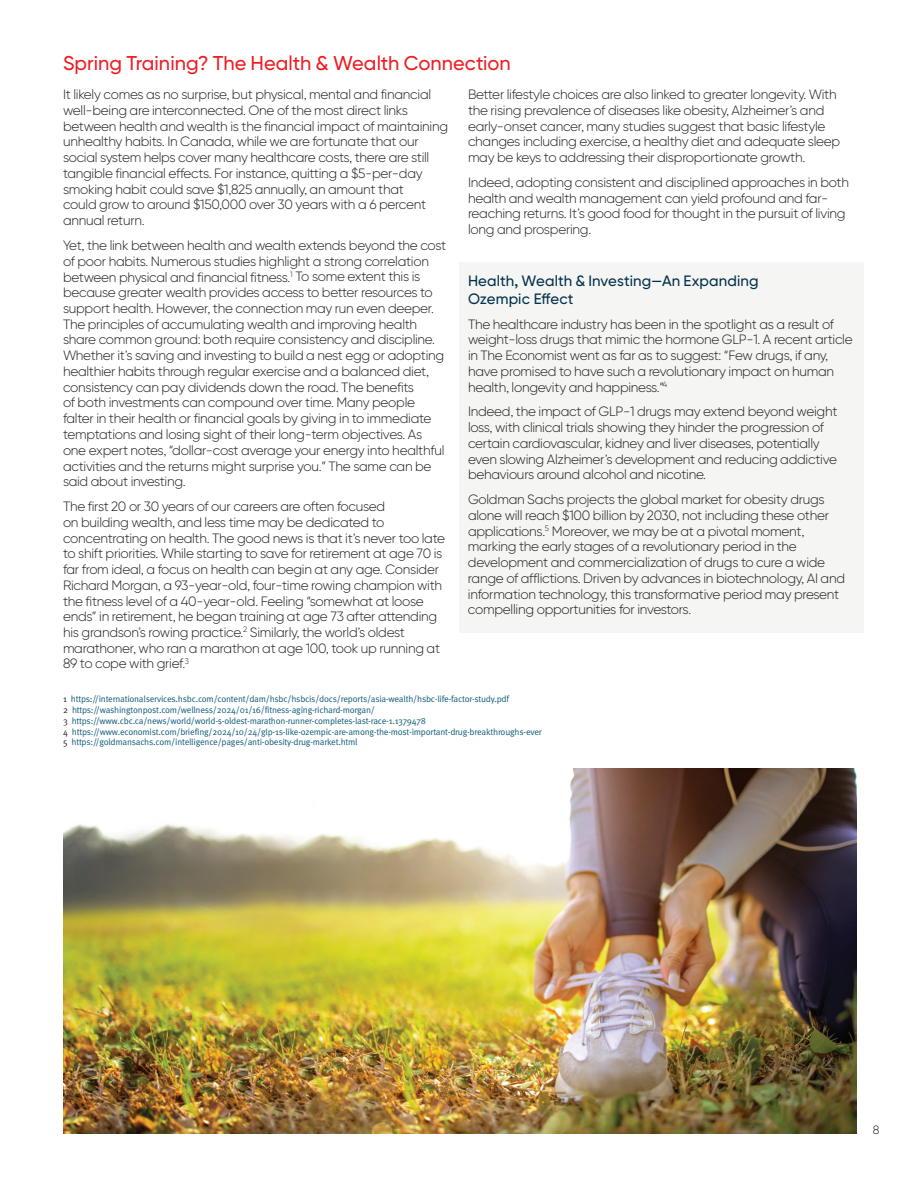
<style>
.page{position:relative;width:918px;height:1188px;background:#fff}
.page>*{position:absolute;margin:0;border:0;box-sizing:border-box;transform-origin:0 0}
.t1{font:500 19.95px "Gilroy BN";color:#ee1d23}
.t2{font:500 15px/18px "Gilroy BN";letter-spacing:.01em;color:#00314d}
.t3{font:300 13.5px/15.8px "Gilroy BN";letter-spacing:-.02em;color:#231f20}
.t4{font:300 12px "Gilroy BN";color:#231f20}
.t5{font:9px/10.8px "Meta Pro Norm";letter-spacing:-.025em;color:#0c5977}
.s1{color:#231f20}
</style>
<div class="page">
<img style="left:63px;top:768px;width:793px;height:366px">
<div style="left:459px;top:262px;width:405px;height:371px;background:#f5f5f3"></div>
<h1 class="t1" style="left:63px;top:51px;width:449px">Spring Training? The Health &amp; Wealth Connection</h1>
<p class="t3" style="left:63px;top:86px;width:387px">It likely comes as no surprise, but physical, mental and financial well-being are interconnected. One of the most direct links between health and wealth is the financial impact of maintaining unhealthy habits. In Canada, while we are fortunate that our social system helps cover many healthcare costs, there are still tangible financial effects. For instance, quitting a $5-per-day smoking habit could save $1,825 annually, an amount that<br>could grow to around $150,000 over 30 years with a 6 percent annual return.</p>
<p class="t3" style="left:63px;top:237px;width:385px">Yet, the link between health and wealth extends beyond the cost of poor habits. Numerous studies highlight a strong correlation between physical and financial fitness.<sup>1</sup> To some extent this is because greater wealth provides access to better resources to support health. However, the connection may run even deeper.<br>The principles of accumulating wealth and improving health share common ground: both require consistency and discipline.<br>Whether it’s saving and investing to build a nest egg or adopting healthier habits through regular exercise and a balanced diet, consistency can pay dividends down the road. The benefits<br>of both investments can compound over time. Many people falter in their health or financial goals by giving in to immediate temptations and losing sight of their long-term objectives. As one expert notes, “dollar-cost average your energy into healthful activities and the returns might surprise you.” The same can be said about investing.</p>
<p class="t3" style="left:63px;top:498px;width:384px">The first 20 or 30 years of our careers are often focused<br>on building wealth, and less time may be dedicated to concentrating on health. The good news is that it’s never too late to shift priorities. While starting to save for retirement at age 70 is far from ideal, a focus on health can begin at any age. Consider Richard Morgan, a 93-year-old, four-time rowing champion with the fitness level of a 40-year-old. Feeling “somewhat at loose ends” in retirement, he began training at age 73 after attending his grandson’s rowing practice.<sup>2</sup> Similarly, the world’s oldest marathoner, who ran a marathon at age 100, took up running at 89 to cope with grief.<sup>3</sup></p>
<p class="t3" style="left:468px;top:86px;width:374px">Better lifestyle choices are also linked to greater longevity. With the rising prevalence of diseases like obesity, Alzheimer’s and early-onset cancer, many studies suggest that basic lifestyle changes including exercise, a healthy diet and adequate sleep may be keys to addressing their disproportionate growth.</p>
<p class="t3" style="left:468px;top:174px;width:383px">Indeed, adopting consistent and disciplined approaches in both health and wealth management can yield profound and far&shy;reaching returns. It’s good food for thought in the pursuit of living long and prospering.</p>
<p class="t2" style="left:468px;top:272px;width:292px">Health, Wealth &amp; Investing—An Expanding<br>Ozempic Effect</p>
<p class="t3" style="left:468px;top:316px;width:386px">The healthcare industry has been in the spotlight as a result of weight-loss drugs that mimic the hormone GLP-1. A recent article in The Economist went as far as to suggest: “Few drugs, if any, have promised to have such a revolutionary impact on human health, longevity and happiness.”<sup>4</sup></p>
<p class="t3" style="left:468px;top:404px;width:371px">Indeed, the impact of GLP-1 drugs may extend beyond weight loss, with clinical trials showing they hinder the progression of certain cardiovascular, kidney and liver diseases, potentially even slowing Alzheimer’s development and reducing addictive behaviours around alcohol and nicotine.</p>
<p class="t3" style="left:468px;top:491px;width:379px">Goldman Sachs projects the global market for obesity drugs alone will reach $100 billion by 2030, not including these other applications.<sup>5</sup> Moreover, we may be at a pivotal moment, marking the early stages of a revolutionary period in the development and commercialization of drugs to cure a wide range of afflictions. Driven by advances in biotechnology, AI and information technology, this transformative period may present compelling opportunities for investors.</p>
<p class="t5" style="left:63px;top:693px;width:480px"><span class="s1">1</span> https://internationalservices.hsbc.com/content/dam/hsbc/hsbcis/docs/reports/asia-wealth/hsbc-life-factor-study.pdf<br><span class="s1">2</span> https://washingtonpost.com/wellness/2024/01/16/fitness-aging-richard-morgan/<br><span class="s1">3</span> https://www.cbc.ca/news/world/world-s-oldest-marathon-runner-completes-last-race-1.1379478<br><span class="s1">4</span> https://www.economist.com/briefing/2024/10/24/glp-1s-like-ozempic-are-among-the-most-important-drug-breakthroughs-ever <span class="s1">5</span> https://goldmansachs.com/intelligence/pages/anti-obesity-drug-market.html</p>
<p class="t4" style="left:873px;top:1122px;width:8px">8</p>
</div>
